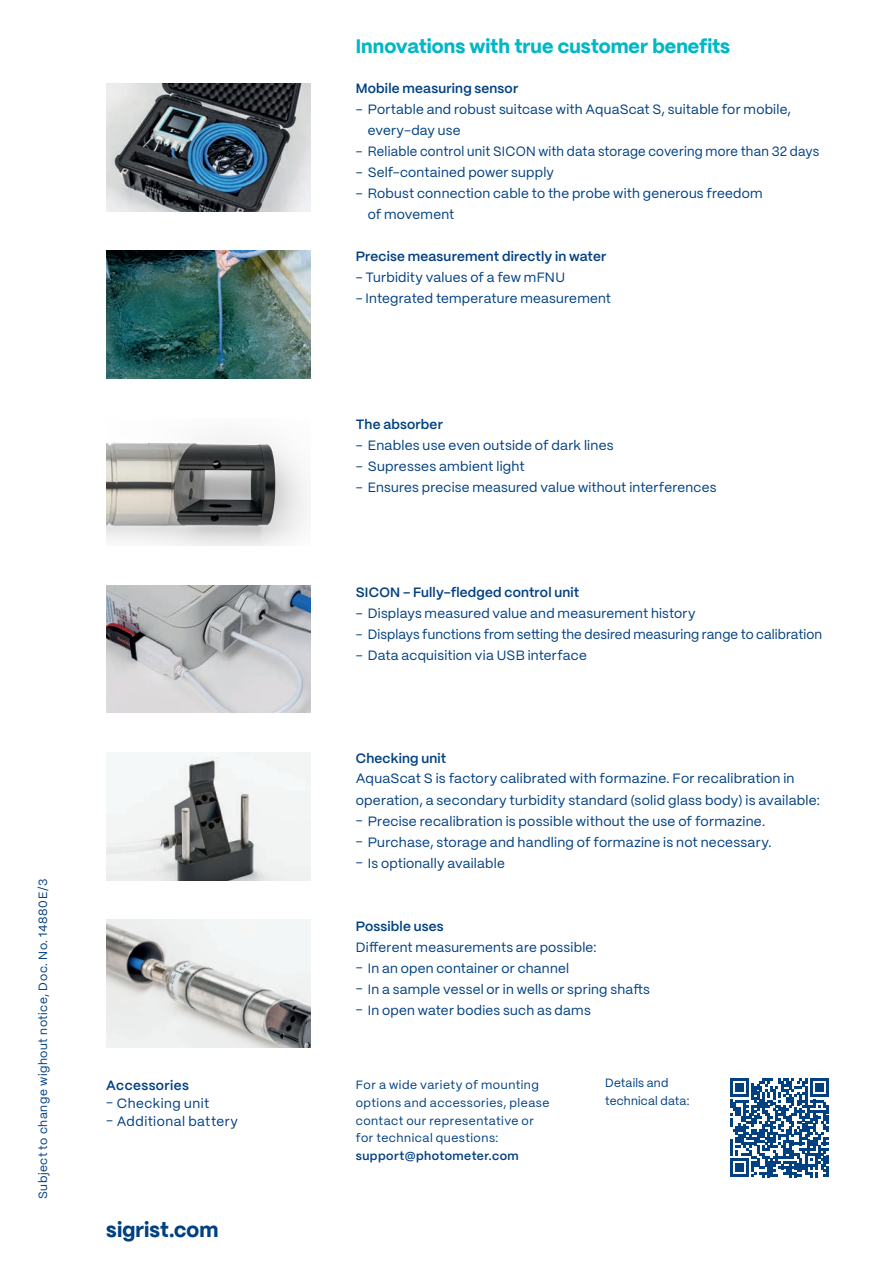
<style>
.page{position:relative;width:893px;height:1263px;background:#fff}
.page>*{position:absolute;margin:0;border:0;box-sizing:border-box;transform-origin:0 0}
.t1{font:800 21px "PP Mori";letter-spacing:.01em;color:#014081}
.t2{font:800 19.5px "PP Mori";letter-spacing:.005em;color:#00b7c5}
.t3{font:13.5px/21px "PP Mori";letter-spacing:.015em;color:#014081}
.t4{font:600 13.5px "PP Mori";letter-spacing:.015em;color:#014081}
.t5{font:13.5px "PP Mori";letter-spacing:.015em;color:#014081;scale:.96 1}
.t6{font:13.5px "PP Mori";letter-spacing:.035em;color:#014081}
.t7{font:600 13.5px "PP Mori";letter-spacing:.035em;color:#014081}
.t8{font:12px/17.5px "PP Mori";letter-spacing:.04em;color:#014081}
.t9{font:12px/17.7px "PP Mori";letter-spacing:.015em;color:#014081}
.t10{font:600 12px "PP Mori";letter-spacing:.04em;color:#014081}
</style>
<div class="page">
<svg style="left:730px;top:1078px;width:99px;height:99px"></svg>
<img style="left:106px;top:84px;width:204px;height:127px">
<img style="left:106px;top:251px;width:204px;height:127px">
<img style="left:106px;top:436px;width:201px;height:110px">
<img style="left:106px;top:753px;width:204px;height:127px">
<img style="left:106px;top:920px;width:204px;height:127px">
<img style="left:106px;top:585px;width:204px;height:128px">
<p class="t8" style="left:34px;top:1199px;width:321px;rotate:-90deg">Subject to change wighout notice, Doc. No. 14880E/3</p>
<p class="t7" style="left:106px;top:1074px;width:84px">Accessories</p>
<p class="t6" style="left:106px;top:1092px;width:104px">- Checking unit</p>
<p class="t6" style="left:106px;top:1109px;width:133px">- Additional battery</p>
<h1 class="t1" style="left:106px;top:1211px;width:114px">sigrist.com</h1>
<h2 class="t2" style="left:356px;top:29px;width:376px">Innovations with true customer benefits</h2>
<p class="t4" style="left:356px;top:77px;width:164px">Mobile measuring sensor</p>
<p class="t3" style="left:368px;top:98px;width:425px;text-indent:-12px">- Portable and robust suitcase with AquaScat S, suitable for mobile, every-day use</p>
<p class="t5" style="left:356px;top:140px;width:484px">- Reliable control unit SICON with data storage covering more than 32 days</p>
<p class="t3" style="left:356px;top:161px;width:200px">- Self-contained power supply</p>
<p class="t3" style="left:368px;top:182px;width:396px;text-indent:-12px">- Robust connection cable to the probe with generous freedom of movement</p>
<p class="t4" style="left:356px;top:245px;width:252px">Precise measurement directly in water</p>
<p class="t3" style="left:356px;top:266px;width:211px">- Turbidity values of a few mFNU</p>
<p class="t3" style="left:356px;top:287px;width:257px">- Integrated temperature measurement</p>
<p class="t4" style="left:356px;top:413px;width:89px">The absorber</p>
<p class="t3" style="left:356px;top:434px;width:259px">- Enables use even outside of dark lines</p>
<p class="t3" style="left:356px;top:455px;width:170px">- Supresses ambient light</p>
<p class="t3" style="left:356px;top:476px;width:362px">- Ensures precise measured value without interferences</p>
<p class="t4" style="left:356px;top:581px;width:225px">SICON – Fully-fledged control unit</p>
<p class="t3" style="left:356px;top:602px;width:341px">- Displays measured value and measurement history</p>
<p class="t3" style="left:356px;top:623px;width:468px">- Displays functions from setting the desired measuring range to calibration</p>
<p class="t3" style="left:356px;top:644px;width:232px">- Data acquisition via USB interface</p>
<p class="t4" style="left:356px;top:746px;width:92px">Checking unit</p>
<p class="t3" style="left:356px;top:767px;width:466px">AquaScat S is factory calibrated with formazine. For recalibration in operation, a secondary turbidity standard (solid glass body) is available:</p>
<p class="t3" style="left:356px;top:809px;width:411px">- Precise recalibration is possible without the use of formazine.</p>
<p class="t3" style="left:356px;top:830px;width:417px">- Purchase, storage and handling of formazine is not necessary.</p>
<p class="t3" style="left:356px;top:851px;width:150px">- Is optionally available</p>
<p class="t4" style="left:356px;top:914px;width:89px">Possible uses</p>
<p class="t3" style="left:356px;top:935px;width:242px">Different measurements are possible:</p>
<p class="t3" style="left:356px;top:956px;width:215px">- In an open container or channel</p>
<p class="t3" style="left:356px;top:977px;width:296px">- In a sample vessel or in wells or spring shafts</p>
<p class="t3" style="left:356px;top:998px;width:236px">- In open water bodies such as dams</p>
<p class="t8" style="left:356px;top:1075px;width:195px">For a wide variety of mounting options and accessories, please contact our representative or for technical questions:</p>
<p class="t10" style="left:356px;top:1145px;width:164px">support@photometer.com</p>
<p class="t9" style="left:605px;top:1073px;width:86px">Details and technical data:</p>
</div>
